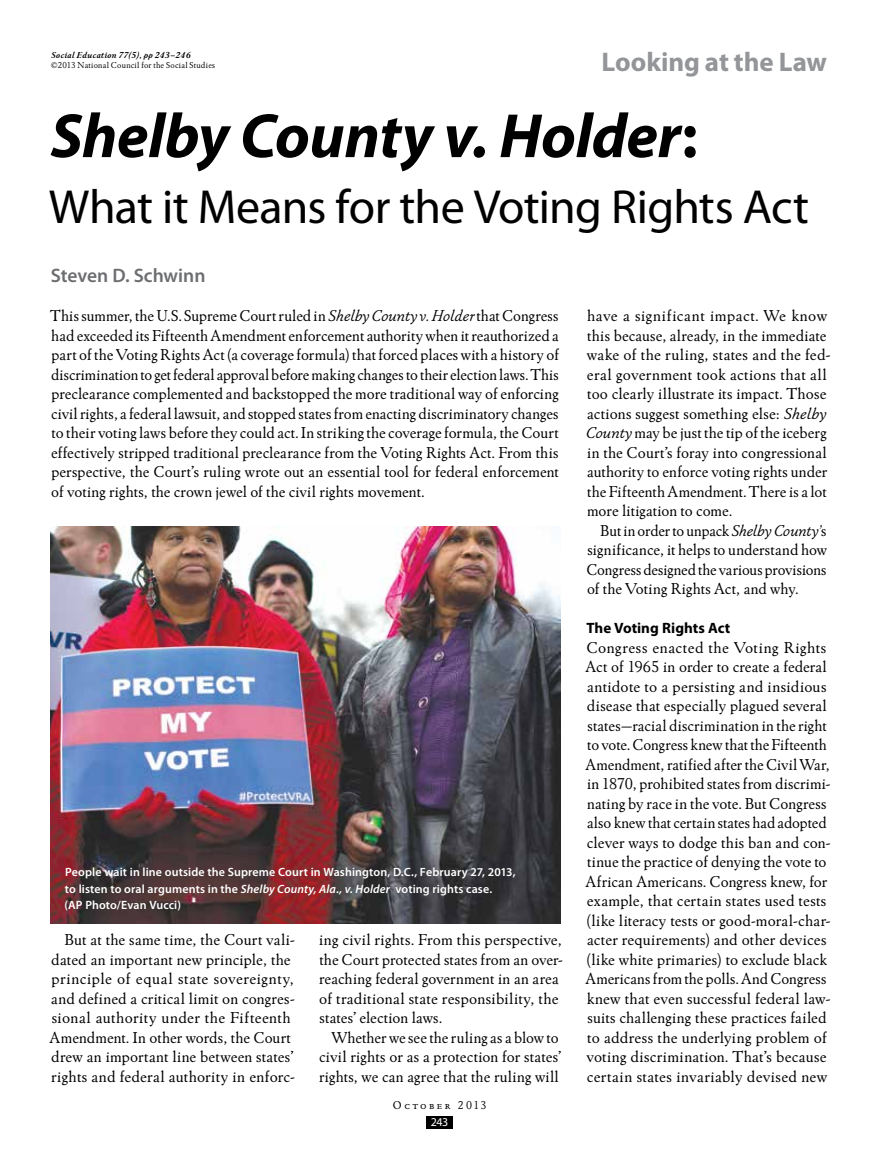
<style>
.page{position:relative;width:878px;height:1161px;background:#fff}
.page>*{position:absolute;margin:0;border:0;box-sizing:border-box;transform-origin:0 0}
.t1{font:italic 700 63px "Myriad Pro";letter-spacing:-.01em;color:#000}
.t2{font:48px "Myriad Pro";letter-spacing:-.015em;color:#000}
.t3{font:700 27px "Myriad Pro";letter-spacing:-.005em;color:#939598}
.t4{font:600 19.5px "Myriad Pro";color:#6d6e71}
.t5{font:16.5px/19.5px "Winchester New ITC";letter-spacing:.01em;color:#000}
.t6{font:700 15px "Myriad Pro";color:#000}
.t7{font:600 12px/16.5px "Myriad Pro";letter-spacing:.01em;color:#fff}
.t8{font:12px "Winchester New ITC Book SC";letter-spacing:.205em;color:#000}
.t9{font:12px "Myriad Pro";color:#fff}
.t10{font:9px "Winchester New ITC";letter-spacing:.025em;color:#000}
.t11{font:italic 700 9px "Winchester New ITC";letter-spacing:.025em;color:#000}
.s1{font-style:normal}
.s2{font-style:italic}
.s3{font-family:"Winchester New ITC"}
</style>
<div class="page">
<div style="left:426px;top:1117px;width:26px;height:12px;background:#000"></div>
<img style="left:51px;top:526px;width:509px;height:398px">
<p class="t11" style="left:51px;top:49px;width:141px">Social Education 77(5), pp 243–246</p>
<p class="t10" style="left:51px;top:60px;width:166px">©2013 National Council for the Social Studies</p>
<h3 class="t3" style="left:601px;top:47px;width:227px">Looking at the Law</h3>
<h1 class="t1" style="left:51px;top:101px;width:648px">Shelby County v. Holder<span class="s1">:</span></h1>
<h2 class="t2" style="left:49px;top:181px;width:761px">What it Means for the Voting Rights Act</h2>
<p class="t4" style="left:51px;top:263px;width:156px">Steven D. Schwinn</p>
<p class="t5" style="left:50px;top:306px;width:510px;text-align:justify">This summer, the U.S. Supreme Court ruled in <span class="s2">Shelby County v. Holder</span> that Congress had exceeded its Fifteenth Amendment enforcement authority when it reauthorized a part of the Voting Rights Act (a coverage formula) that forced places with a history of discrimination to get federal approval before making changes to their election laws. This preclearance complemented and backstopped the more traditional way of enforcing civil rights, a federal lawsuit, and stopped states from enacting discriminatory changes to their voting laws before they could act. In striking the coverage formula, the Court effectively stripped traditional preclearance from the Voting Rights Act. From this perspective, the Court’s ruling wrote out an essential tool for federal enforcement of voting rights, the crown jewel of the civil rights movement.</p>
<p class="t5" style="left:585px;top:306px;width:247px">have a significant impact. We know this because, already, in the immediate wake of the ruling, states and the fed&shy;eral government took actions that all too clearly illustrate its impact. Those actions suggest something else: <span class="s2">Shelby County</span> may be just the tip of the iceberg in the Court’s foray into congressional authority to enforce voting rights under the Fifteenth Amendment. There is a lot more litigation to come.</p>
<p class="t5" style="left:586px;top:520px;width:242px;text-align:justify;text-indent:14px">But in order to unpack <span class="s2">Shelby County’</span>s significance, it helps to understand how Congress designed the various provisions of the Voting Rights Act, and why.</p>
<p class="t6" style="left:586px;top:620px;width:145px">The Voting Rights Act</p>
<p class="t5" style="left:585px;top:637px;width:247px">Congress enacted the Voting Rights Act of 1965 in order to create a federal antidote to a persisting and insidious disease that especially plagued several states—racial discrimination in the right to vote. Congress knew that the Fifteenth Amendment, ratified after the Civil War, in 1870, prohibited states from discrimi&shy;nating by race in the vote. But Congress also knew that certain states had adopted clever ways to dodge this ban and con&shy;tinue the practice of denying the vote to African Americans. Congress knew, for example, that certain states used tests (like literacy tests or good-moral-char&shy;acter requirements) and other devices (like white primaries) to exclude black Americans from the polls. And Congress knew that even successful federal law&shy;suits challenging these practices failed to address the underlying problem of voting discrimination. That’s because certain states invariably devised new</p>
<p class="t7" style="left:65px;top:864px;width:452px">People wait in line outside the Supreme Court in Washington, D.C., February 27, 2013, to listen to oral arguments in the <span class="s2">Shelby County, Ala., v. Holder</span> voting rights case.<br>(AP Photo/Evan Vucci)</p>
<p class="t5" style="left:50px;top:930px;width:247px;text-indent:15px">But at the same time, the Court vali&shy;dated an important new principle, the principle of equal state sovereignty, and defined a critical limit on congres&shy;sional authority under the Fifteenth Amendment. In other words, the Court drew an important line between states’ rights and federal authority in enforc-</p>
<p class="t5" style="left:319px;top:930px;width:245px">ing civil rights. From this perspective, the Court protected states from an over&shy;reaching federal government in an area of traditional state responsibility, the states’ election laws.</p>
<p class="t5" style="left:319px;top:1027px;width:244px;text-indent:13px">Whether we see the ruling as a blow to civil rights or as a protection for states’ rights, we can agree that the ruling will</p>
<p class="t8" style="left:393px;top:1098px;width:95px">October <span class="s3">2013</span></p>
<p class="t9" style="left:430px;top:1116px;width:19px">243</p>
</div>
